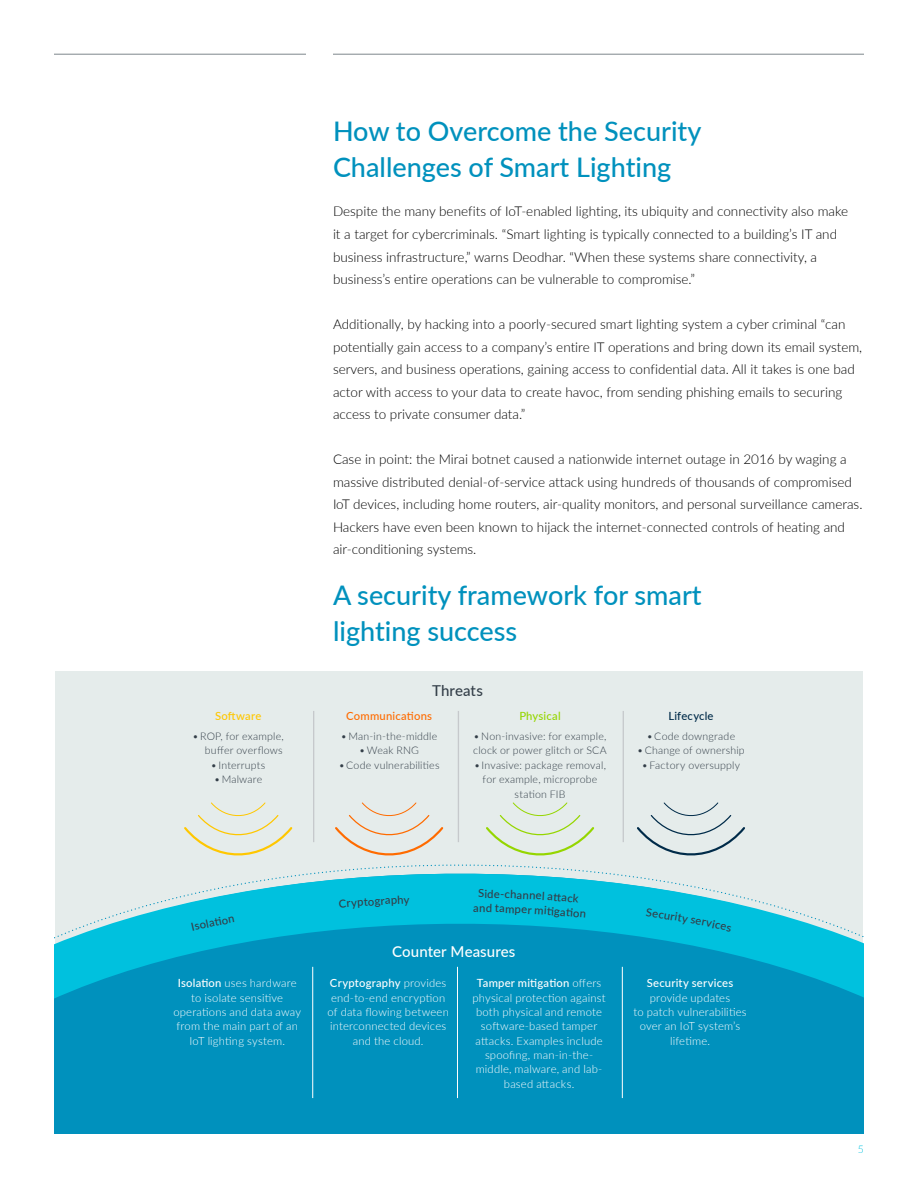
<style>
.page{position:relative;width:918px;height:1188px;background:#fff}
.page>*{position:absolute;margin:0;border:0;box-sizing:border-box;transform-origin:0 0}
.t1{font:500 27px/36px "Lato";color:#0091bd}
.t2{font:500 15px "Lato";letter-spacing:.005em;color:#fff}
.t3{font:500 15px "Lato";letter-spacing:.01em;color:#333e48}
.t4{font:300 13.5px/22.5px "Lato";color:#000}
.t5{font:300 11.25px/14.4px "Lato";letter-spacing:.015em;color:#fff;text-align:center}
.t6{font:500 11.25px "Lato";color:#333e48}
.t7{font:500 11.25px "Lato";letter-spacing:.02em;color:#fff}
.t8{font:500 11.25px "Lato";letter-spacing:.02em;color:#ff6b00}
.t9{font:500 11.25px "Lato";letter-spacing:.015em;color:#002b49}
.t10{font:500 11.25px "Lato";letter-spacing:.015em;color:#95d600}
.t11{font:500 11.25px "Lato";letter-spacing:.015em;color:#ffc700}
.t12{font:300 10.65px/14.4px "Lato";letter-spacing:.02em;color:#333e48}
.t13{font:300 10.5px "Lato";color:#00c1de}
.s1{font-weight:500}
</style>
<div class="page">
<hr style="left:333px;top:54px;width:531px;height:1px;background:#7d868c">
<hr style="left:54px;top:54px;width:252px;height:1px;background:#7d868c">
<div style="left:55px;top:671px;width:808px;height:365px;background:#e5eceb"></div>
<div style="left:54px;top:1044px;width:810px;height:90px;background:#0091bd"></div>
<svg style="left:54px;top:945px;width:810px;height:99px;background:#0095c0"></svg>
<svg style="left:184px;top:802px;width:109px;height:37px"></svg>
<svg style="left:335px;top:802px;width:109px;height:37px"></svg>
<svg style="left:637px;top:802px;width:108px;height:37px"></svg>
<svg style="left:486px;top:802px;width:108px;height:37px"></svg>
<svg style="left:54px;top:839px;width:810px;height:106px"></svg>
<hr style="left:313px;top:711px;width:1px;height:131px;background:#c6c9cc">
<hr style="left:312px;top:967px;width:1px;height:131px;background:#fff">
<hr style="left:458px;top:711px;width:1px;height:131px;background:#c6c9cc">
<hr style="left:457px;top:967px;width:1px;height:131px;background:#fff">
<hr style="left:623px;top:711px;width:1px;height:131px;background:#c6c9cc">
<hr style="left:622px;top:967px;width:1px;height:131px;background:#fff">
<svg style="left:474px;top:904px;width:58px;height:11px"></svg>
<svg style="left:191px;top:923px;width:3px;height:8px"></svg>
<svg style="left:214px;top:917px;width:20px;height:9px"></svg>
<svg style="left:339px;top:899px;width:19px;height:10px"></svg>
<svg style="left:404px;top:898px;width:6px;height:7px"></svg>
<svg style="left:478px;top:889px;width:15px;height:9px"></svg>
<svg style="left:543px;top:892px;width:43px;height:26px"></svg>
<svg style="left:646px;top:908px;width:18px;height:11px"></svg>
<svg style="left:726px;top:925px;width:5px;height:7px"></svg>
<p class="t11" style="left:215px;top:708px;width:48px">Software</p>
<p class="t12" style="left:193px;top:729px;width:93px;text-align:right">•ROP, for example, buffer overflows</p>
<p class="t12" style="left:211px;top:757px;width:56px">•Interrupts</p>
<p class="t12" style="left:214px;top:772px;width:50px">•Malware</p>
<p class="t6" style="left:193px;top:918px;width:22px;rotate:-12deg">sola</p>
<h1 class="t1" style="left:333px;top:112px;width:370px">How to Overcome the Security<br>Challenges of Smart Lighting</h1>
<p class="t4" style="left:333px;top:200px;width:517px">Despite the many benefits of IoT-enabled lighting, its ubiquity and connectivity also make it a target for cybercriminals. “Smart lighting is typically connected to a building’s IT and business infrastructure,” warns Deodhar. “When these systems share connectivity, a business’s entire operations can be vulnerable to compromise.”</p>
<p class="t4" style="left:333px;top:312px;width:531px">Additionally, by hacking into a poorly-secured smart lighting system a cyber criminal “can potentially gain access to a company’s entire IT operations and bring down its email system, servers, and business operations, gaining access to confidential data. All it takes is one bad actor with access to your data to create havoc, from sending phishing emails to securing access to private consumer data.”</p>
<p class="t4" style="left:333px;top:447px;width:531px">Case in point: the Mirai botnet caused a nationwide internet outage in 2016 by waging a massive distributed denial-of-service attack using hundreds of thousands of compromised IoT devices, including home routers, air-quality monitors, and personal surveillance cameras.<br>Hackers have even been known to hijack the internet-connected controls of heating and air-conditioning systems.</p>
<h1 class="t1" style="left:333px;top:576px;width:370px">A security framework for smart lighting success</h1>
<p class="t3" style="left:432px;top:680px;width:52px">Threats</p>
<p class="t8" style="left:346px;top:708px;width:87px">Communications</p>
<p class="t12" style="left:341px;top:729px;width:98px">•Man-in-the-middle</p>
<p class="t12" style="left:359px;top:743px;width:61px">•Weak RNG</p>
<p class="t12" style="left:339px;top:757px;width:102px">•Code vulnerabilities</p>
<p class="t10" style="left:519px;top:708px;width:43px">Physical</p>
<p class="t12" style="left:473px;top:729px;width:135px">•Non-invasive: for example, clock or power glitch or SCA</p>
<p class="t12" style="left:474px;top:757px;width:133px;text-align:center">•Invasive: package removal, for example, microprobe station FIB</p>
<p class="t9" style="left:668px;top:708px;width:47px">Lifecycle</p>
<p class="t12" style="left:647px;top:729px;width:90px">•Code downgrade</p>
<p class="t12" style="left:637px;top:743px;width:109px">•Change of ownership</p>
<p class="t12" style="left:642px;top:757px;width:100px">•Factory oversupply</p>
<p class="t6" style="left:357px;top:894px;width:25px;rotate:-4deg">ptog</p>
<p class="t6" style="left:380px;top:893px;width:25px;rotate:-3deg">raph</p>
<p class="t6" style="left:494px;top:886px;width:24px;rotate:2deg">e-ch</p>
<p class="t6" style="left:517px;top:886px;width:26px;rotate:3deg">anne</p>
<p class="t6" style="left:535px;top:902px;width:27px;rotate:4deg">mit g</p>
<p class="t2" style="left:392px;top:940px;width:125px">Counter Measures</p>
<p class="t6" style="left:666px;top:906px;width:19px;rotate:10deg">urit</p>
<p class="t6" style="left:684px;top:910px;width:26px;rotate:11deg">y ser</p>
<p class="t6" style="left:708px;top:914px;width:22px;rotate:12deg">vice</p>
<p class="t5" style="left:173px;top:975px;width:129px"><span class="s1">Isolation</span> uses hardware to isolate sensitive operations and data away from the main part of an<br>IoT lighting system.</p>
<p class="t5" style="left:328px;top:975px;width:123px"><span class="s1">Cryptography</span> provides end-to-end encryption of data flowing between interconnected devices and the cloud.</p>
<p class="t7" style="left:647px;top:975px;width:88px">Security services</p>
<p class="t5" style="left:473px;top:975px;width:135px"><span class="s1">Tamper mitigation</span> offers physical protection against both physical and remote software-based tamper attacks. Examples include spoofing, man-in-the&shy;middle, malware, and lab&shy;based attacks.</p>
<p class="t5" style="left:633px;top:990px;width:115px">provide updates<br>to patch vulnerabilities over an IoT system’s lifetime.</p>
<p class="t13" style="left:858px;top:1142px;width:8px">5</p>
</div>
